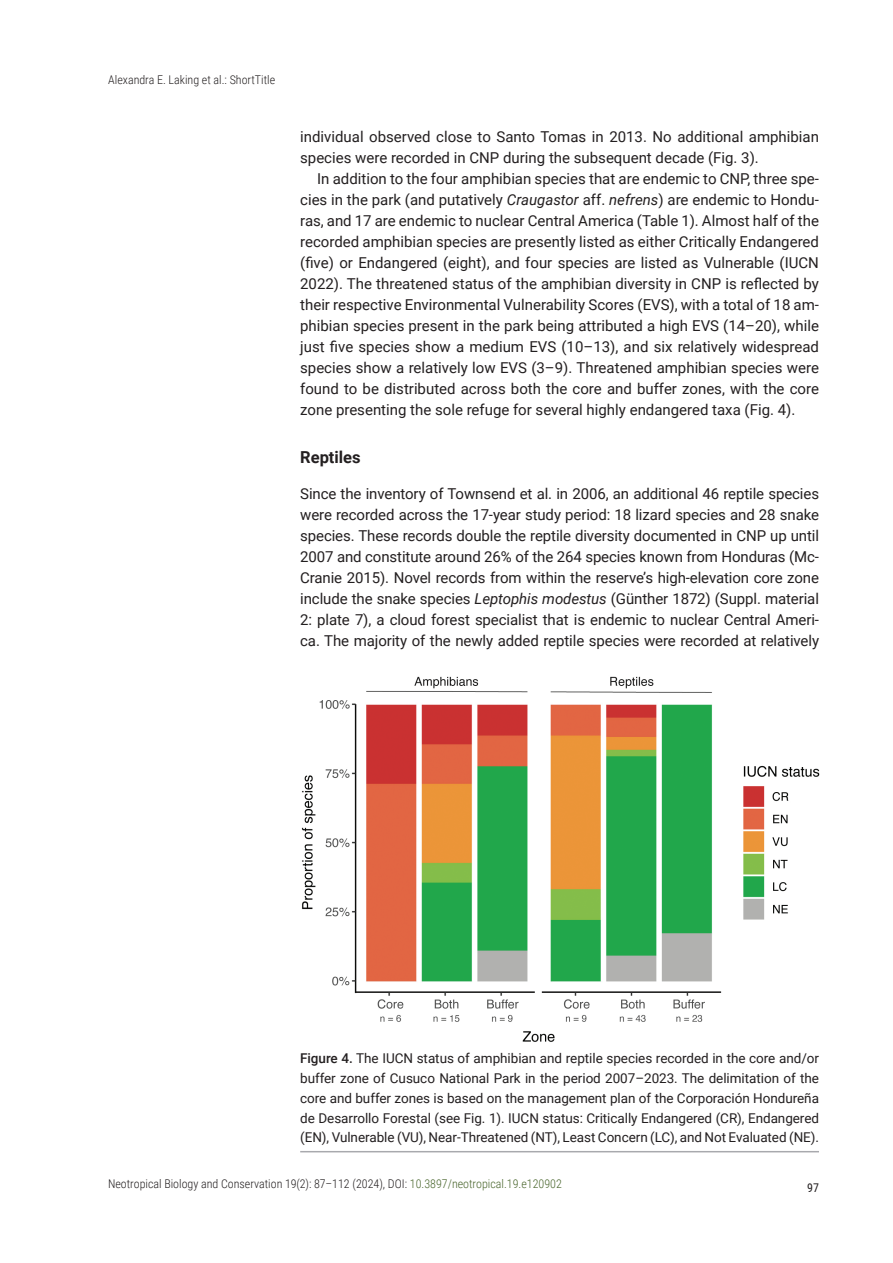
<style>
.page{position:relative;width:893px;height:1263px;background:#fff}
.page>*{position:absolute;margin:0;border:0;box-sizing:border-box;transform-origin:0 0}
.H_-_2_level{font:700 16.5px "Roboto";color:#231f20}
.Body_text{font:15px/21px "Roboto";color:#231f20}
.Body_text_-_no_indent{font:15px/21px "Roboto";letter-spacing:-.005em;color:#231f20;text-align:justify}
.FIG_-_Caption{font:13.5px/19.8px "Roboto";letter-spacing:-.005em;color:#231f20;text-align:justify}
.t1{font:300 12px "Roboto Condensed";color:#231f20}
.t2{font:12px "Roboto Condensed";color:#231f20}
.s1{font-style:italic}
.s2{font-weight:500}
.s3{color:#47642a}
</style>
<div class="page">
<hr style="left:300px;top:1151px;width:519px;height:1px;background:#a8a9ad">
<img style="left:301px;top:676px;width:518px;height:366px">
<p class="t1" style="left:108px;top:71px;width:168px">Alexandra E. Laking et al.: ShortTitle</p>
<p class="Body_text" style="left:300px;top:125px;width:520px">individual observed close to Santo Tomas in 2013. No additional amphibian species were recorded in CNP during the subsequent decade (Fig. 3).</p>
<p class="Body_text" style="left:300px;top:167px;width:520px;text-align:justify;text-indent:17px">In addition to the four amphibian species that are endemic to CNP, three spe&shy;cies in the park (and putatively <span class="s1">Craugastor</span> aff. <span class="s1">nefrens</span>) are endemic to Hondu&shy;ras, and 17 are endemic to nuclear Central America (Table 1). Almost half of the recorded amphibian species are presently listed as either Critically Endangered (five) or Endangered (eight), and four species are listed as Vulnerable (IUCN 2022). The threatened status of the amphibian diversity in CNP is reflected by their respective Environmental Vulnerability Scores (EVS), with a total of 18 am&shy;phibian species present in the park being attributed a high EVS (14–20), while just five species show a medium EVS (10–13), and six relatively widespread species show a relatively low EVS (3–9). Threatened amphibian species were found to be distributed across both the core and buffer zones, with the core zone presenting the sole refuge for several highly endangered taxa (Fig. 4).</p>
<p class="H_-_2_level" style="left:300px;top:446px;width:62px">Reptiles</p>
<p class="Body_text_-_no_indent" style="left:300px;top:482px;width:520px">Since the inventory of Townsend et al. in 2006, an additional 46 reptile species were recorded across the 17-year study period: 18 lizard species and 28 snake species. These records double the reptile diversity documented in CNP up until 2007 and constitute around 26% of the 264 species known from Honduras (Mc-Cranie 2015). Novel records from within the reserve’s high-elevation core zone include the snake species <span class="s1">Leptophis modestus</span> (Günther 1872) (Suppl. material 2: plate 7), a cloud forest specialist that is endemic to nuclear Central Ameri&shy;ca. The majority of the newly added reptile species were recorded at relatively</p>
<p class="FIG_-_Caption" style="left:300px;top:1048px;width:520px"><span class="s2">Figure 4.</span> The IUCN status of amphibian and reptile species recorded in the core and/or buffer zone of Cusuco National Park in the period 2007–2023. The delimitation of the core and buffer zones is based on the management plan of the Corporación Hondureña de Desarrollo Forestal (see Fig. 1). IUCN status: Critically Endangered (CR), Endangered (EN), Vulnerable (VU), Near-Threatened (NT), Least Concern (LC), and Not Evaluated (NE).</p>
<p class="t1" style="left:108px;top:1175px;width:455px">Neotropical Biology and Conservation 19(2): 87–112 (2024), DOI: <span class="s3">10.3897/neotropical.19.e120902</span></p>
<p class="t2" style="left:807px;top:1179px;width:13px">97</p>
</div>
